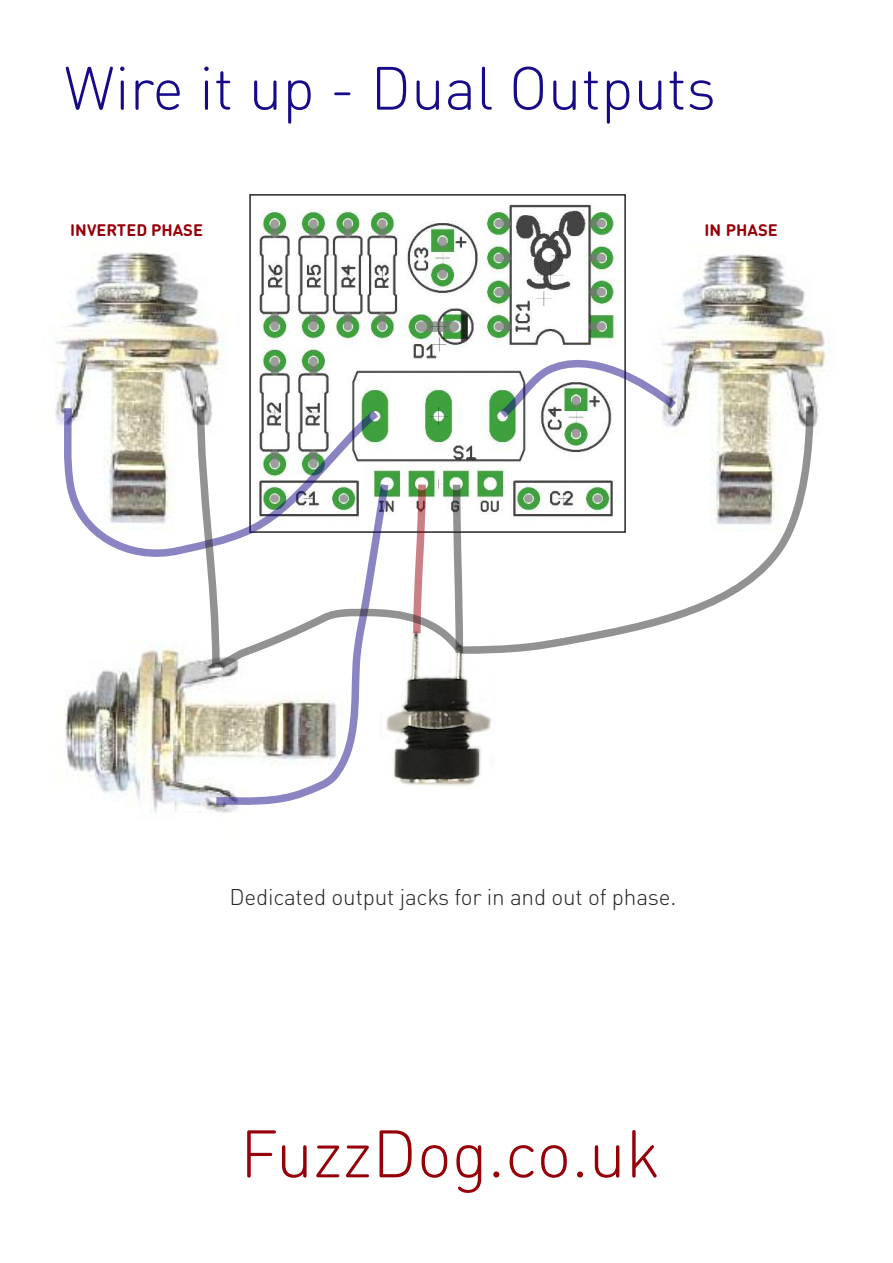
<style>
.page{position:relative;width:893px;height:1263px;background:#fff}
.page>*{position:absolute;margin:0;border:0;box-sizing:border-box;transform-origin:0 0}
.t1{font:300 66px "DIN Round Pro";color:#950009}
.t2{font:300 60px "DIN Round Pro";color:#170a88}
.t3{font:300 22.5px "DIN Round Pro";letter-spacing:-.01em;color:#272526}
.t4{font:700 16.5px "DIN Round Pro";color:#950009}
</style>
<div class="page">
<img style="left:65px;top:644px;width:173px;height:169px">
<img style="left:674px;top:254px;width:157px;height:166px">
<img style="left:55px;top:252px;width:170px;height:167px">
<img style="left:257px;top:204px;width:362px;height:195px">
<img style="left:393px;top:675px;width:99px;height:111px">
<svg style="left:209px;top:675px;width:184px;height:133px"></svg>
<svg style="left:492px;top:339px;width:192px;height:60px"></svg>
<svg style="left:57px;top:401px;width:136px;height:156px"></svg>
<svg style="left:193px;top:399px;width:271px;height:276px"></svg>
<svg style="left:453px;top:399px;width:364px;height:258px"></svg>
<h2 class="t2" style="left:64px;top:54px;width:654px">Wire it up - Dual Outputs</h2>
<p class="t4" style="left:70px;top:221px;width:134px">INVERTED PHASE</p>
<p class="t4" style="left:704px;top:221px;width:75px">IN PHASE</p>
<p class="t3" style="left:229px;top:884px;width:448px">Dedicated output jacks for in and out of phase.</p>
<h1 class="t1" style="left:240px;top:1116px;width:421px">FuzzDog.co.uk</h1>
</div>
